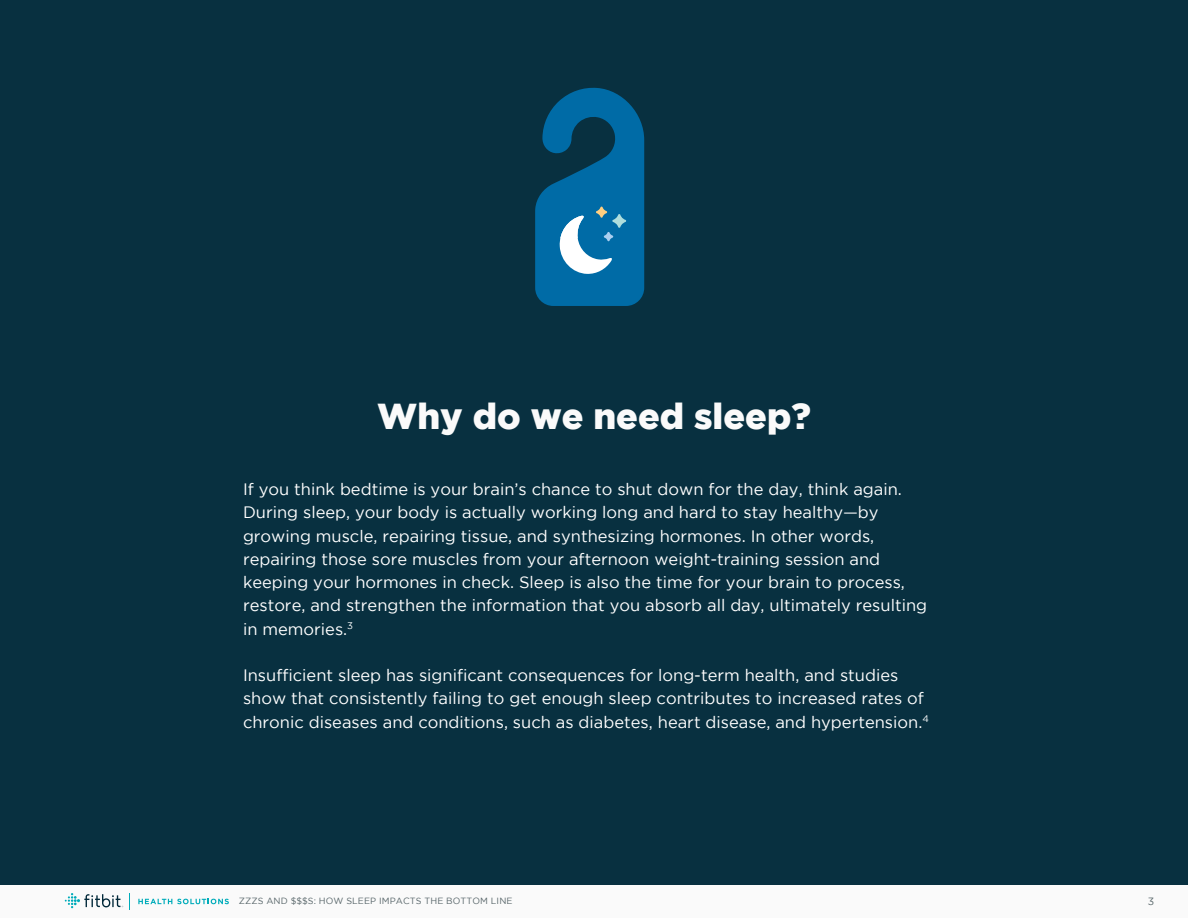
<style>
.page{position:relative;width:1188px;height:918px;background:#fff}
.page>*{position:absolute;margin:0;border:0;box-sizing:border-box;transform-origin:0 0}
.t1{font:900 36px "Gotham";color:#fafafa}
.t2{font:16.5px/23.2px "Gotham";color:#fff}
.t3{font:10.5px "Gotham";color:#576569}
.t4{font:9px "Gotham";letter-spacing:.015em;color:#576569}
</style>
<div class="page">
<div style="left:0;top:884px;width:1188px;height:34px;background:#fafafa"></div>
<svg style="left:138px;top:899px;width:91px;height:5px"></svg>
<svg style="left:65px;top:893px;width:58px;height:15px"></svg>
<div style="left:0;top:0;width:1188px;height:884px;background:#083040"></div>
<svg style="left:535px;top:87px;width:109px;height:219px"></svg>
<h1 class="t1" style="left:377px;top:396px;width:435px">Why do we need sleep?</h1>
<p class="t2" style="left:243px;top:477px;width:686px">If you think bedtime is your brain’s chance to shut down for the day, think again.<br>During sleep, your body is actually working long and hard to stay healthy—by growing muscle, repairing tissue, and synthesizing hormones. In other words, repairing those sore muscles from your afternoon weight-training session and keeping your hormones in check. Sleep is also the time for your brain to process, restore, and strengthen the information that you absorb all day, ultimately resulting in memories.<sup>3</sup></p>
<p class="t2" style="left:243px;top:663px;width:687px">Insufficient sleep has significant consequences for long-term health, and studies show that consistently failing to get enough sleep contributes to increased rates of chronic diseases and conditions, such as diabetes, heart disease, and hypertension.<sup>4</sup></p>
<p class="t4" style="left:239px;top:896px;width:275px">ZZZS AND $$$S: HOW SLEEP IMPACTS THE BOTTOM LINE</p>
<p class="t3" style="left:1148px;top:895px;width:8px">3</p>
</div>
